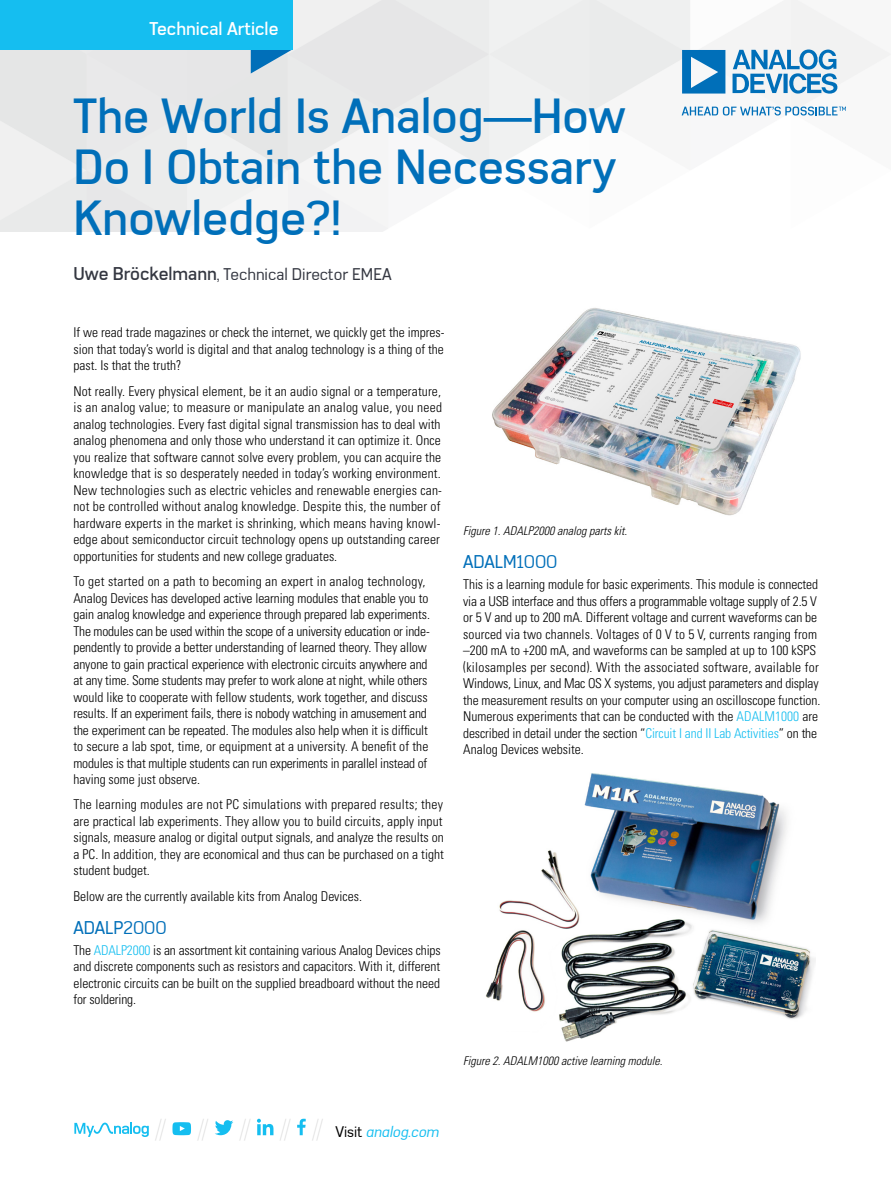
<style>
.page{position:relative;width:891px;height:1188px;background:#fff}
.page>*{position:absolute;margin:0;border:0;box-sizing:border-box;transform-origin:0 0}
.t1{font:500 48px/51px "Azbuka Std";color:#006fb9}
.t2{font:200 26.4px "Azbuka Std";color:#dbdbdb;scale:.91 1}
.t3{font:18px "Azbuka Std";color:#006fb9}
.t4{font:500 18px "Azbuka Std";color:#fff}
.t5{font:16.5px "Azbuka Std";color:#343741}
.t6{font:300 condensed 13.5px/16.5px "Univers LT Std";color:#000;text-align:justify}
.t7{font:italic 300 condensed 12px "Univers LT Std";color:#000}
.s1{font-weight:500;font-size:18px}
.s2{color:#15bef0}
.s3{font-weight:400;font-size:15px;color:#000}
.s4{font-weight:400;font-style:italic;font-size:15px;color:#15bef0}
</style>
<div class="page">
<img style="left:0;top:0;width:891px;height:231px">
<img style="left:492px;top:308px;width:309px;height:208px">
<img style="left:486px;top:773px;width:329px;height:269px">
<svg style="left:682px;top:107px;width:164px;height:9px"></svg>
<svg style="left:682px;top:50px;width:156px;height:44px"></svg>
<svg style="left:74px;top:1122px;width:75px;height:15px"></svg>
<svg style="left:172px;top:1122px;width:19px;height:13px"></svg>
<svg style="left:215px;top:1120px;width:18px;height:15px"></svg>
<svg style="left:257px;top:1119px;width:16px;height:16px"></svg>
<svg style="left:297px;top:1119px;width:9px;height:16px"></svg>
<svg style="left:251px;top:49px;width:42px;height:25px"></svg>
<div style="left:0;top:0;width:293px;height:49px;background:#15bef0"></div>
<h3 class="t4" style="left:149px;top:17px;width:131px">Technical Article</h3>
<h1 class="t1" style="left:73px;top:91px;width:554px">The World Is Analog—How<br>Do I Obtain the Necessary<br>Knowledge?!</h1>
<p class="t5" style="left:73px;top:265px;width:320px"><span class="s1">Uwe Bröckelmann</span>, Technical Director EMEA</p>
<p class="t6" style="left:73px;top:324px;width:373px">If we read trade magazines or check the internet, we quickly get the impres&shy;sion that today’s world is digital and that analog technology is a thing of the past. Is that the truth?</p>
<p class="t6" style="left:73px;top:383px;width:370px;text-align:left">Not really. Every physical element, be it an audio signal or a temperature, is an analog value; to measure or manipulate an analog value, you need analog technologies. Every fast digital signal transmission has to deal with analog phenomena and only those who understand it can optimize it. Once you realize that software cannot solve every problem, you can acquire the knowledge that is so desperately needed in today’s working environment.<br>New technologies such as electric vehicles and renewable energies can&shy;not be controlled without analog knowledge. Despite this, the number of hardware experts in the market is shrinking, which means having knowl&shy;edge about semiconductor circuit technology opens up outstanding career opportunities for students and new college graduates.</p>
<p class="t6" style="left:73px;top:573px;width:358px;text-align:left">To get started on a path to becoming an expert in analog technology, Analog Devices has developed active learning modules that enable you to gain analog knowledge and experience through prepared lab experiments.<br>The modules can be used within the scope of a university education or inde&shy;pendently to provide a better understanding of learned theory. They allow anyone to gain practical experience with electronic circuits anywhere and at any time. Some students may prefer to work alone at night, while others would like to cooperate with fellow students, work together, and discuss results. If an experiment fails, there is nobody watching in amusement and the experiment can be repeated. The modules also help when it is difficult to secure a lab spot, time, or equipment at a university. A benefit of the modules is that multiple students can run experiments in parallel instead of having some just observe.</p>
<p class="t6" style="left:73px;top:797px;width:372px">The learning modules are not PC simulations with prepared results; they are practical lab experiments. They allow you to build circuits, apply input signals, measure analog or digital output signals, and analyze the results on a PC. In addition, they are economical and thus can be purchased on a tight student budget.</p>
<p class="t6" style="left:73px;top:888px;width:290px">Below are the currently available kits from Analog Devices.</p>
<h3 class="t3" style="left:73px;top:917px;width:95px">ADALP2000</h3>
<p class="t6" style="left:73px;top:942px;width:369px">The <span class="s2">ADALP2000</span> is an assortment kit containing various Analog Devices chips and discrete components such as resistors and capacitors. With it, different electronic circuits can be built on the supplied breadboard without the need for soldering.</p>
<p class="t7" style="left:463px;top:524px;width:165px">Figure 1. ADALP2000 analog parts kit.</p>
<h3 class="t3" style="left:463px;top:551px;width:96px">ADALM1000</h3>
<p class="t6" style="left:463px;top:576px;width:359px;text-align:left">This is a learning module for basic experiments. This module is connected via a USB interface and thus offers a programmable voltage supply of 2.5 V or 5 V and up to 200 mA. Different voltage and current waveforms can be sourced via two channels. Voltages of 0 V to 5 V, currents ranging from –200 mA to +200 mA, and waveforms can be sampled at up to 100 kSPS (kilosamples per second). With the associated software, available for Windows, Linux, and Mac OS X systems, you adjust parameters and display the measurement results on your computer using an oscilloscope function.<br>Numerous experiments that can be conducted with the <span class="s2">ADALM1000</span> are described in detail under the section “<span class="s2">Circuit I and II Lab Activities</span>” on the Analog Devices website.</p>
<p class="t7" style="left:463px;top:1054px;width:201px">Figure 2. ADALM1000 active learning module.</p>
<h2 class="t2" style="left:155px;top:1115px;width:314px">// // // // // <span class="s3">Visit</span> <span class="s4">analog.com</span></h2>
</div>
